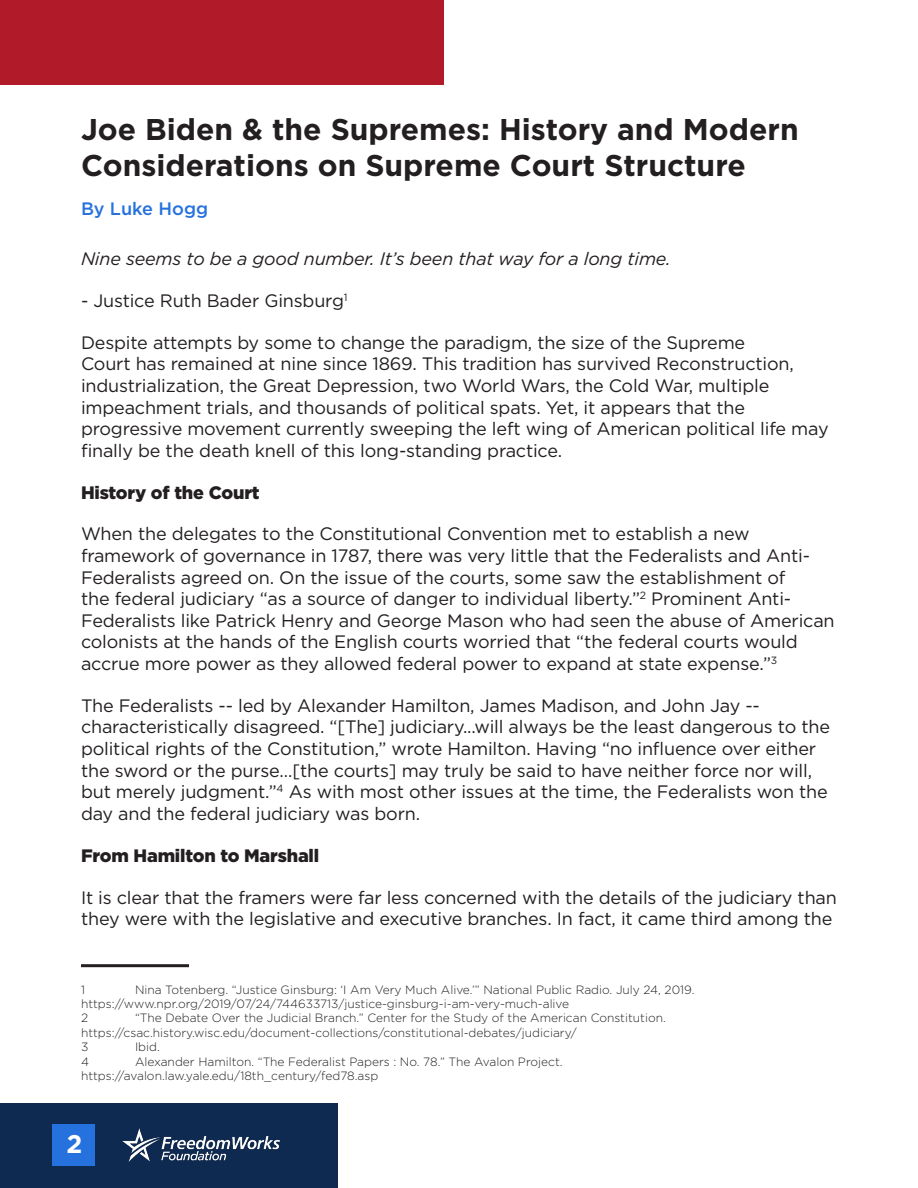
<style>
.page{position:relative;width:918px;height:1188px;background:#fff}
.page>*{position:absolute;margin:0;border:0;box-sizing:border-box;transform-origin:0 0}
.t1{font:700 30px/36px "Gotham";color:#231f20}
.t2{font:700 25.5px "Gotham";color:#fff}
.Body_Text{font:18px/21.6px "Gotham";letter-spacing:-.01em;color:#231f20}
.Body_Text-2{font:italic 18px "Gotham";letter-spacing:-.01em;color:#231f20}
.Body_Text-3{font:900 18px "Gotham";letter-spacing:-.01em;color:#231f20}
.t3{font:500 18px "Gotham";color:#2571de}
.Footnotes{font:300 12px "Gotham";color:#231f20}
</style>
<div class="page">
<div style="left:0;top:0;width:443px;height:84px;background:#b11a29"></div>
<div style="left:0;top:1104px;width:337px;height:84px;background:#0e2a51"></div>
<div style="left:53px;top:1125px;width:42px;height:41px;background:#2571de"></div>
<img style="left:123px;top:1128px;width:157px;height:33px">
<hr style="left:81px;top:964px;width:108px;height:3px;background:#231f20">
<p class="t1" style="left:81px;top:111px;width:719px">Joe Biden &amp; the Supremes: History and Modern<br>Considerations on Supreme Court Structure</p>
<p class="t3" style="left:81px;top:197px;width:129px">By Luke Hogg</p>
<p class="Body_Text-2" style="left:81px;top:247px;width:591px">Nine seems to be a good number. It’s been that way for a long time.</p>
<p class="Body_Text" style="left:81px;top:289px;width:268px">- Justice Ruth Bader Ginsburg<sup>1</sup></p>
<p class="Body_Text" style="left:81px;top:331px;width:749px">Despite attempts by some to change the paradigm, the size of the Supreme<br>Court has remained at nine since 1869. This tradition has survived Reconstruction, industrialization, the Great Depression, two World Wars, the Cold War, multiple impeachment trials, and thousands of political spats. Yet, it appears that the progressive movement currently sweeping the left wing of American political life may finally be the death knell of this long-standing practice.</p>
<p class="Body_Text-3" style="left:81px;top:480px;width:180px">History of the Court</p>
<p class="Body_Text" style="left:81px;top:523px;width:755px">When the delegates to the Constitutional Convention met to establish a new framework of governance in 1787, there was very little that the Federalists and Anti-Federalists agreed on. On the issue of the courts, some saw the establishment of<br>the federal judiciary “as a source of danger to individual liberty.”<sup>2</sup> Prominent Anti-Federalists like Patrick Henry and George Mason who had seen the abuse of American colonists at the hands of the English courts worried that “the federal courts would accrue more power as they allowed federal power to expand at state expense.”<sup>3</sup></p>
<p class="Body_Text" style="left:81px;top:694px;width:751px">The Federalists -- led by Alexander Hamilton, James Madison, and John Jay -- characteristically disagreed. “[The] judiciary...will always be the least dangerous to the political rights of the Constitution,” wrote Hamilton. Having “no influence over either the sword or the purse…[the courts] may truly be said to have neither force nor will, but merely judgment.”<sup>4</sup> As with most other issues at the time, the Federalists won the day and the federal judiciary was born.</p>
<p class="Body_Text-3" style="left:81px;top:843px;width:240px">From Hamilton to Marshall</p>
<p class="Body_Text" style="left:81px;top:886px;width:757px">It is clear that the framers were far less concerned with the details of the judiciary than they were with the legislative and executive branches. In fact, it came third among the</p>
<p class="Footnotes" style="left:81px;top:982px;width:6px">1</p>
<p class="Footnotes" style="left:135px;top:982px;width:561px">Nina Totenberg. “Justice Ginsburg: ‘I Am Very Much Alive.’” National Public Radio. July 24, 2019.</p>
<p class="Footnotes" style="left:81px;top:996px;width:490px">https://www.npr.org/2019/07/24/744633713/justice-ginsburg-i-am-very-much-alive</p>
<p class="Footnotes" style="left:81px;top:1011px;width:9px">2</p>
<p class="Footnotes" style="left:135px;top:1011px;width:532px">“The Debate Over the Judicial Branch.” Center for the Study of the American Constitution.</p>
<p class="Footnotes" style="left:81px;top:1025px;width:497px">https://csac.history.wisc.edu/document-collections/constitutional-debates/judiciary/</p>
<p class="Footnotes" style="left:81px;top:1039px;width:9px">3</p>
<p class="Footnotes" style="left:135px;top:1039px;width:26px">Ibid.</p>
<p class="Footnotes" style="left:81px;top:1054px;width:9px">4</p>
<p class="Footnotes" style="left:135px;top:1054px;width:429px">Alexander Hamilton. “The Federalist Papers : No. 78.” The Avalon Project.</p>
<p class="Footnotes" style="left:81px;top:1068px;width:299px">https://avalon.law.yale.edu/18th_century/fed78.asp</p>
<p class="t2" style="left:66px;top:1127px;width:17px">2</p>
</div>
